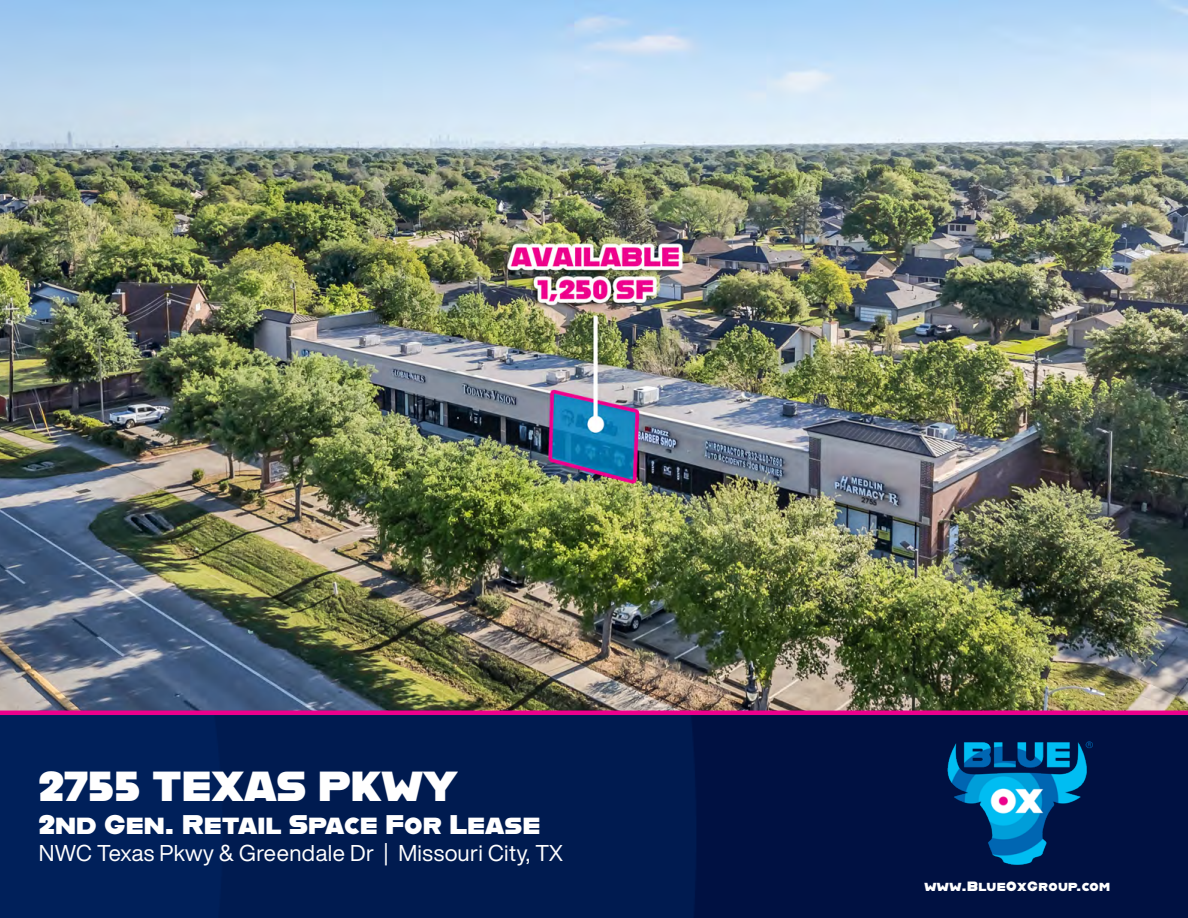
<style>
.page{position:relative;width:1188px;height:918px;background:#fff}
.page>*{position:absolute;margin:0;border:0;box-sizing:border-box;transform-origin:0 0}
.t1{font:42px "Alfarn";color:#fff}
.t2{font:27px "Alfarn";color:#fff}
.t3{font:22.5px "Helvetica Now Display";letter-spacing:.02em;color:#fff}
.t4{font:13.5px "Alfarn";letter-spacing:.03em;color:#fff}
</style>
<div class="page">
<img style="left:0;top:0;width:1188px;height:711px">
<div style="left:0;top:713px;width:1188px;height:205px;background:linear-gradient(to right,#00215b,#000e3d)"></div>
<img style="left:945px;top:740px;width:156px;height:130px">
<hr style="left:0;top:711px;width:1188px;height:4px;background:#ec008c">
<h1 class="t1" style="left:39px;top:761px;width:421px">2755 TEXAS PKWY</h1>
<p class="t2" style="left:39px;top:809px;width:503px">2nd Gen. Retail Space For Lease</p>
<p class="t3" style="left:39px;top:838px;width:526px">NWC Texas Pkwy &amp; Greendale Dr | Missouri City, TX</p>
<p class="t4" style="left:924px;top:879px;width:187px">www.BlueOxGroup.com</p>
</div>
